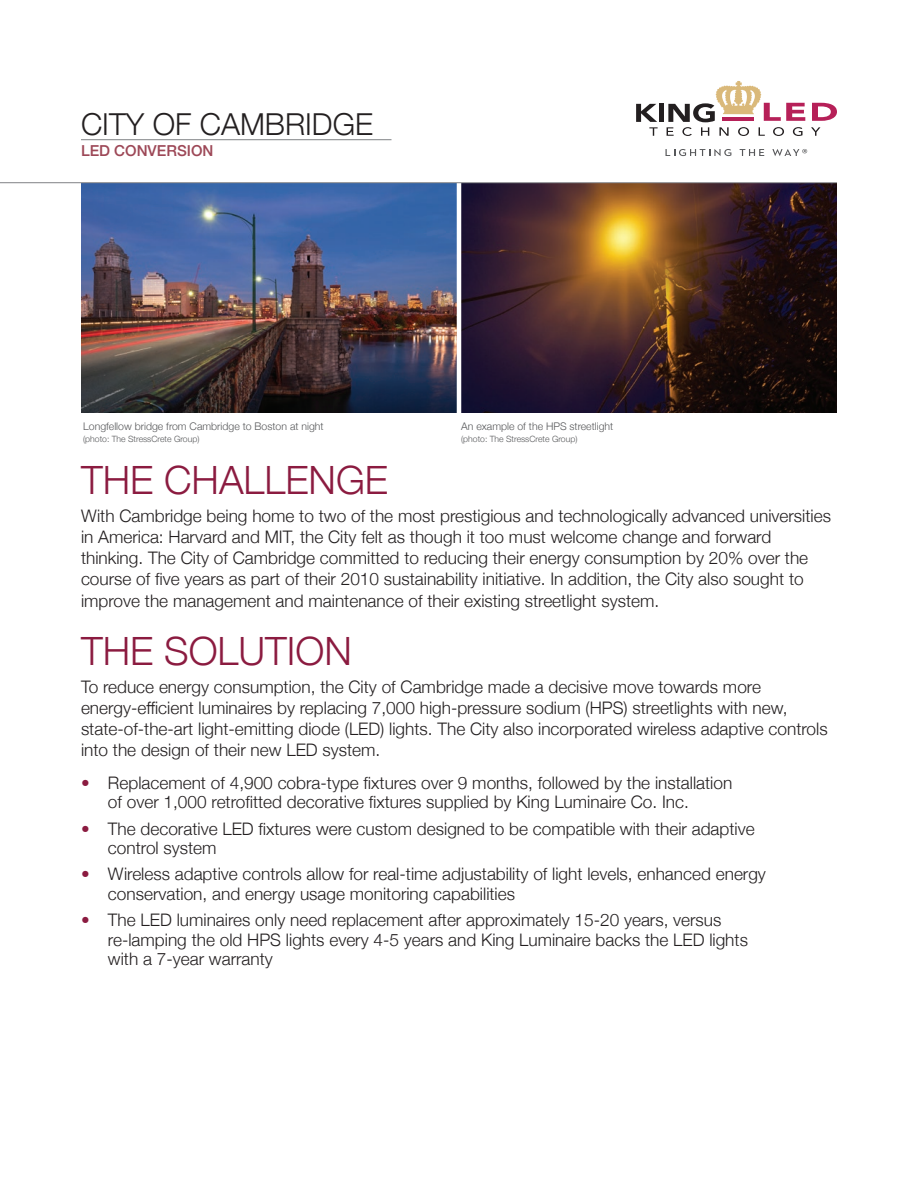
<style>
.page{position:relative;width:918px;height:1188px;background:#fff}
.page>*{position:absolute;margin:0;border:0;box-sizing:border-box;transform-origin:0 0}
.t1{font:300 39px "Helvetica Neue";color:#8b1b40}
.t2{font:300 30.3px "Helvetica Neue";color:#231f20}
.t3{font:300 17.25px/19.5px "Helvetica Neue";color:#231f20}
.t4{font:500 15.15px "Helvetica Neue";color:#9d4857}
.t5{font:300 10.5px "Helvetica Neue";color:#57585a}
.t6{font:300 8.7px "Helvetica Neue";color:#57585a}
.s1{color:#8b1b40}
</style>
<div class="page">
<div style="left:659px;top:104px;width:5px;height:18px;background:#231f20"></div>
<svg style="left:812px;top:103px;width:25px;height:18px"></svg>
<svg style="left:636px;top:104px;width:22px;height:32px"></svg>
<svg style="left:667px;top:81px;width:138px;height:55px"></svg>
<svg style="left:811px;top:127px;width:9px;height:9px"></svg>
<svg style="left:666px;top:149px;width:65px;height:7px"></svg>
<svg style="left:740px;top:149px;width:24px;height:7px"></svg>
<svg style="left:772px;top:149px;width:35px;height:7px"></svg>
<hr style="left:81px;top:139px;width:311px;height:1px;background:#808285">
<img style="left:81px;top:183px;width:756px;height:230px">
<hr style="left:457px;top:183px;width:4px;height:232px;background:#fff">
<hr style="left:0;top:182px;width:837px;height:1px;background:#808285">
<h2 class="t2" style="left:81px;top:100px;width:294px">CITY OF CAMBRIDGE</h2>
<p class="t4" style="left:81px;top:139px;width:134px">LED CONVERSION</p>
<p class="t5" style="left:83px;top:418px;width:242px">Longfellow bridge from Cambridge to Boston at night</p>
<p class="t6" style="left:83px;top:432px;width:118px">(photo: The StressCrete Group)</p>
<p class="t5" style="left:461px;top:418px;width:154px">An example of the HPS streetlight</p>
<p class="t6" style="left:461px;top:432px;width:118px">(photo: The StressCrete Group)</p>
<h1 class="t1" style="left:81px;top:449px;width:309px">THE CHALLENGE</h1>
<p class="t3" style="left:81px;top:504px;width:751px;line-height:21.3px">With Cambridge being home to two of the most prestigious and technologically advanced universities in America: Harvard and MIT, the City felt as though it too must welcome change and forward thinking. The City of Cambridge committed to reducing their energy consumption by 20% over the course of five years as part of their 2010 sustainability initiative. In addition, the City also sought to improve the management and maintenance of their existing streetlight system.</p>
<h1 class="t1" style="left:81px;top:620px;width:272px">THE SOLUTION</h1>
<p class="t3" style="left:81px;top:675px;width:748px;line-height:21px">To reduce energy consumption, the City of Cambridge made a decisive move towards more energy-efficient luminaires by replacing 7,000 high-pressure sodium (HPS) streetlights with new, state-of-the-art light-emitting diode (LED) lights. The City also incorporated wireless adaptive controls into the design of their new LED system.</p>
<p class="t3" style="left:108px;top:772px;width:626px;text-indent:-27px"><span class="s1">•</span> Replacement of 4,900 cobra-type fixtures over 9 months, followed by the installation of over 1,000 retrofitted decorative fixtures supplied by King Luminaire Co. Inc.</p>
<p class="t3" style="left:108px;top:817px;width:648px;text-indent:-27px"><span class="s1">•</span> The decorative LED fixtures were custom designed to be compatible with their adaptive control system</p>
<p class="t3" style="left:108px;top:863px;width:659px;text-indent:-27px"><span class="s1">•</span> Wireless adaptive controls allow for real-time adjustability of light levels, enhanced energy conservation, and energy usage monitoring capabilities</p>
<p class="t3" style="left:108px;top:909px;width:641px;text-indent:-27px"><span class="s1">•</span> The LED luminaires only need replacement after approximately 15-20 years, versus re-lamping the old HPS lights every 4-5 years and King Luminaire backs the LED lights with a 7-year warranty</p>
</div>
